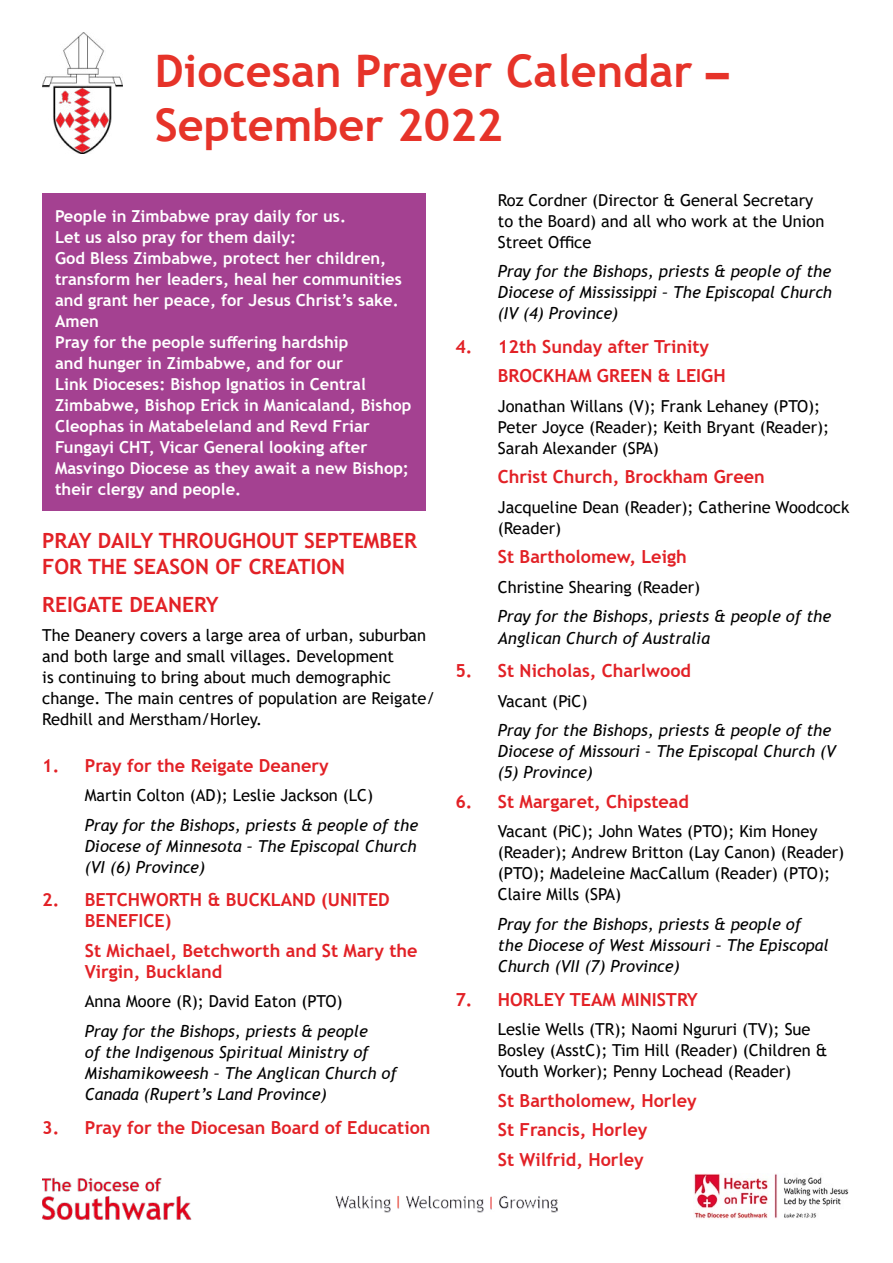
<style>
.page{position:relative;width:893px;height:1263px;background:#fff}
.page>*{position:absolute;margin:0;border:0;box-sizing:border-box;transform-origin:0 0}
.t1{font:700 45px/54px "Trebuchet MS";color:#e63329}
.t2{font:700 21px/25.5px "Trebuchet MS";color:#e22126}
.t3{font:700 18px/29.5px "Trebuchet MS";color:#e22126}
.t4{font:16.5px/21px "Trebuchet MS";color:#000}
.t5{font:italic 16.5px/21px "Trebuchet MS";color:#000}
.t6{font:700 16.5px/21px "Trebuchet MS";color:#fff}
.s1{font-family:"Gill Sans"}
</style>
<div class="page">
<img style="left:42px;top:32px;width:80px;height:121px">
<img style="left:42px;top:1177px;width:150px;height:43px">
<img style="left:694px;top:1174px;width:155px;height:45px">
<img style="left:335px;top:1195px;width:223px;height:18px">
<div style="left:42px;top:193px;width:384px;height:318px;background:#a44191"></div>
<h1 class="t1" style="left:155px;top:48px;width:575px">Diocesan Prayer Calendar <span class="s1">–<br></span>September 2022</h1>
<p class="t6" style="left:55px;top:207px;width:358px">People in Zimbabwe pray daily for us.<br>Let us also pray for them daily:<br>God Bless Zimbabwe, protect her children, transform her leaders, heal her communities and grant her peace, for Jesus Christ’s sake.<br>Amen<br>Pray for the people suffering hardship<br>and hunger in Zimbabwe, and for our<br>Link Dioceses: Bishop Ignatios in Central Zimbabwe, Bishop Erick in Manicaland, Bishop Cleophas in Matabeleland and Revd Friar Fungayi CHT, Vicar General looking after Masvingo Diocese as they await a new Bishop; their clergy and people.</p>
<p class="t2" style="left:42px;top:530px;width:376px">PRAY DAILY THROUGHOUT SEPTEMBER<br>FOR THE SEASON OF CREATION</p>
<p class="t2" style="left:42px;top:593px;width:178px">REIGATE DEANERY</p>
<p class="t4" style="left:42px;top:626px;width:394px">The Deanery covers a large area of urban, suburban and both large and small villages. Development<br>is continuing to bring about much demographic change. The main centres of population are Reigate/ Redhill and Merstham/Horley.</p>
<p class="t3" style="left:42px;top:752px;width:288px">1. Pray for the Reigate Deanery</p>
<p class="t4" style="left:85px;top:786px;width:290px">Martin Colton (AD); Leslie Jackson (LC)</p>
<p class="t5" style="left:85px;top:816px;width:335px;text-align:justify">Pray for the Bishops, priests &amp; people of the Diocese of Minnesota – The Episcopal Church (VI (6) Province)</p>
<p class="t3" style="left:85px;top:891px;width:307px;line-height:21px;text-indent:-43px">2. BETCHWORTH &amp; BUCKLAND (UNITED<br>BENEFICE)</p>
<p class="t3" style="left:85px;top:942px;width:334px;line-height:21px">St Michael, Betchworth and St Mary the<br>Virgin, Buckland</p>
<p class="t4" style="left:85px;top:992px;width:259px">Anna Moore (R); David Eaton (PTO)</p>
<p class="t5" style="left:85px;top:1022px;width:314px">Pray for the Bishops, priests &amp; people<br>of the Indigenous Spiritual Ministry of Mishamikoweesh – The Anglican Church of Canada (Rupert’s Land Province)</p>
<p class="t3" style="left:42px;top:1114px;width:390px">3. Pray for the Diocesan Board of Education</p>
<p class="t4" style="left:498px;top:191px;width:328px">Roz Cordner (Director &amp; General Secretary to the Board) and all who work at the Union<br>Street Office</p>
<p class="t5" style="left:498px;top:262px;width:336px;text-align:justify">Pray for the Bishops, priests &amp; people of the Diocese of Mississippi – The Episcopal Church (IV (4) Province)</p>
<p class="t3" style="left:498px;top:333px;width:229px;text-indent:-43px">4. 12th Sunday after Trinity<br>BROCKHAM GREEN &amp; LEIGH</p>
<p class="t4" style="left:498px;top:397px;width:333px">Jonathan Willans (V); Frank Lehaney (PTO);<br>Peter Joyce (Reader); Keith Bryant (Reader);<br>Sarah Alexander (SPA)</p>
<p class="t3" style="left:498px;top:464px;width:268px">Christ Church, Brockham Green</p>
<p class="t4" style="left:498px;top:498px;width:353px">Jacqueline Dean (Reader); Catherine Woodcock (Reader)</p>
<p class="t3" style="left:498px;top:544px;width:190px">St Bartholomew, Leigh</p>
<p class="t4" style="left:498px;top:578px;width:204px">Christine Shearing (Reader)</p>
<p class="t5" style="left:498px;top:608px;width:335px">Pray for the Bishops, priests &amp; people of the<br>Anglican Church of Australia</p>
<p class="t3" style="left:455px;top:658px;width:237px">5. St Nicholas, Charlwood</p>
<p class="t4" style="left:498px;top:692px;width:91px">Vacant (PiC)</p>
<p class="t5" style="left:498px;top:721px;width:339px">Pray for the Bishops, priests &amp; people of the<br>Diocese of Missouri – The Episcopal Church (V (5) Province)</p>
<p class="t3" style="left:455px;top:788px;width:235px">6. St Margaret, Chipstead</p>
<p class="t4" style="left:498px;top:822px;width:348px">Vacant (PiC); John Wates (PTO); Kim Honey (Reader); Andrew Britton (Lay Canon) (Reader) (PTO); Madeleine MacCallum (Reader) (PTO); Claire Mills (SPA)</p>
<p class="t5" style="left:498px;top:915px;width:332px">Pray for the Bishops, priests &amp; people of the Diocese of West Missouri – The Episcopal<br>Church (VII (7) Province)</p>
<p class="t3" style="left:455px;top:986px;width:244px">7. HORLEY TEAM MINISTRY</p>
<p class="t4" style="left:498px;top:1020px;width:331px">Leslie Wells (TR); Naomi Ngururi (TV); Sue<br>Bosley (AsstC); Tim Hill (Reader) (Children &amp;<br>Youth Worker); Penny Lochead (Reader)</p>
<p class="t3" style="left:498px;top:1087px;width:200px">St Bartholomew, Horley<br>St Francis, Horley<br>St Wilfrid, Horley</p>
</div>
